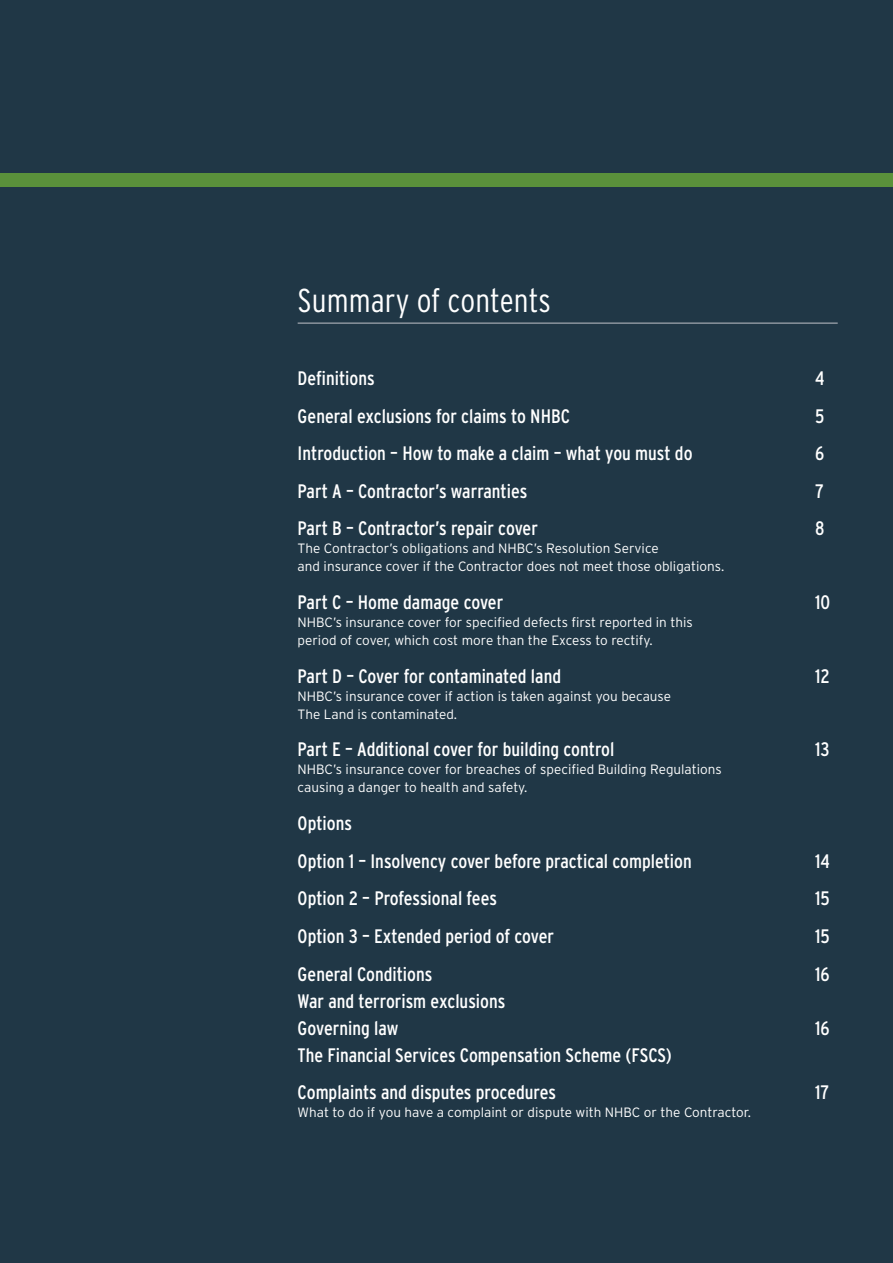
<style>
.page{position:relative;width:893px;height:1263px;background:#203746}
.page>*{position:absolute;margin:0;border:0;box-sizing:border-box;transform-origin:0 0}
.t1{font:300 condensed 33px "Interstate";letter-spacing:.005em;color:#fff}
.t2{font:condensed 19.5px/37.7px "Interstate";color:#fff}
.t3{font:300 13.5px/18px "Interstate";color:#fff}
</style>
<div class="page">
<hr style="left:298px;top:322px;width:540px;height:2px;background:#8b949d">
<div style="left:0;top:173px;width:893px;height:14px;background:#5a913b"></div>
<h1 class="t1" style="left:298px;top:282px;width:255px">Summary of contents</h1>
<p class="t2" style="left:298px;top:359px;width:79px">Definitions</p>
<p class="t2" style="left:815px;top:359px;width:11px">4</p>
<p class="t2" style="left:298px;top:397px;width:274px">General exclusions for claims to NHBC</p>
<p class="t2" style="left:815px;top:397px;width:11px">5</p>
<p class="t2" style="left:298px;top:434px;width:396px">Introduction – How to make a claim – what you must do</p>
<p class="t2" style="left:815px;top:434px;width:11px">6</p>
<p class="t2" style="left:298px;top:472px;width:231px">Part A – Contractor’s warranties</p>
<p class="t2" style="left:815px;top:472px;width:10px">7</p>
<p class="t2" style="left:298px;top:510px;width:242px">Part B – Contractor’s repair cover</p>
<p class="t2" style="left:815px;top:510px;width:11px">8</p>
<p class="t3" style="left:298px;top:540px;width:428px">The Contractor’s obligations and NHBC’s Resolution Service<br>and insurance cover if the Contractor does not meet those obligations.</p>
<p class="t2" style="left:298px;top:583px;width:207px">Part C – Home damage cover</p>
<p class="t2" style="left:815px;top:583px;width:17px">10</p>
<p class="t3" style="left:298px;top:613px;width:397px">NHBC’s insurance cover for specified defects first reported in this period of cover, which cost more than the Excess to rectify.</p>
<p class="t2" style="left:298px;top:657px;width:265px">Part D – Cover for contaminated land</p>
<p class="t2" style="left:815px;top:657px;width:16px">12</p>
<p class="t3" style="left:298px;top:687px;width:375px">NHBC’s insurance cover if action is taken against you because<br>The Land is contaminated.</p>
<p class="t2" style="left:298px;top:730px;width:318px">Part E – Additional cover for building control</p>
<p class="t2" style="left:815px;top:730px;width:16px">13</p>
<p class="t3" style="left:298px;top:760px;width:426px">NHBC’s insurance cover for breaches of specified Building Regulations causing a danger to health and safety.</p>
<p class="t2" style="left:298px;top:804px;width:396px">Options<br>Option 1 – Insolvency cover before practical completion</p>
<p class="t2" style="left:815px;top:842px;width:16px">14</p>
<p class="t2" style="left:298px;top:879px;width:201px">Option 2 – Professional fees</p>
<p class="t2" style="left:815px;top:879px;width:16px">15</p>
<p class="t2" style="left:298px;top:917px;width:258px">Option 3 – Extended period of cover</p>
<p class="t2" style="left:815px;top:917px;width:16px">15</p>
<p class="t2" style="left:298px;top:955px;width:136px">General Conditions</p>
<p class="t2" style="left:815px;top:955px;width:16px">16</p>
<p class="t2" style="left:298px;top:987px;width:209px;line-height:27px">War and terrorism exclusions<br>Governing law</p>
<p class="t2" style="left:815px;top:1009px;width:16px">16</p>
<p class="t2" style="left:298px;top:1036px;width:376px">The Financial Services Compensation Scheme (FSCS)<br>Complaints and disputes procedures</p>
<p class="t3" style="left:298px;top:1103px;width:455px">What to do if you have a complaint or dispute with NHBC or the Contractor.</p>
<p class="t2" style="left:815px;top:1073px;width:15px">17</p>
</div>
